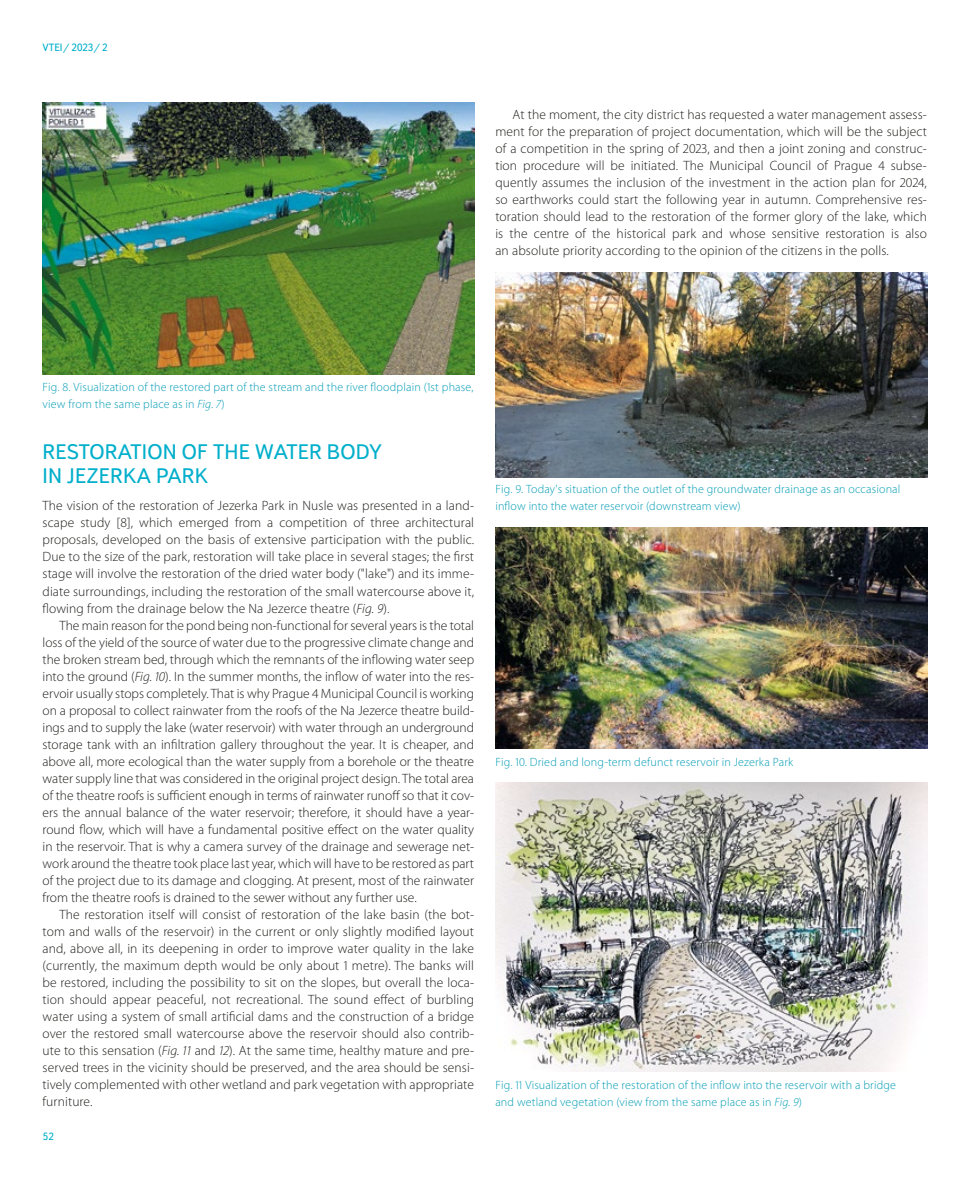
<style>
.page{position:relative;width:978px;height:1191px;background:#fff}
.page>*{position:absolute;margin:0;border:0;box-sizing:border-box;transform-origin:0 0}
.t1{font:21px/24px "Textbook New";letter-spacing:.01em;color:#00afcb}
.t2{font:300 13.5px/17px "Myriad Pro";letter-spacing:.01em;color:#1d1d1b;text-align:justify}
.t3{font:300 12px/17px "Myriad Pro";letter-spacing:.015em;color:#009cb4}
.t4{font:10.5px "Textbook New";color:#00afcb}
.s1{font-style:italic}
</style>
<div class="page">
<img style="left:43px;top:102px;width:431px;height:272px">
<img style="left:495px;top:272px;width:433px;height:205px">
<img style="left:495px;top:527px;width:432px;height:221px">
<img style="left:495px;top:782px;width:433px;height:289px">
<p class="t4" style="left:43px;top:41px;width:67px">VTEI/ 2023/ 2</p>
<p class="t2" style="left:495px;top:106px;width:433px;text-indent:17px">At the moment, the city district has requested a water management assess&shy;ment for the preparation of project documentation, which will be the subject of a competition in the spring of 2023, and then a joint zoning and construc&shy;tion procedure will be initiated. The Municipal Council of Prague 4 subse&shy;quently assumes the inclusion of the investment in the action plan for 2024, so earthworks could start the following year in autumn. Comprehensive res&shy;toration should lead to the restoration of the former glory of the lake, which is the centre of the historical park and whose sensitive restoration is also an absolute priority according to the opinion of the citizens in the polls.</p>
<p class="t3" style="left:43px;top:379px;width:433px">Fig. 8. Visualization of the restored part of the stream and the river floodplain (1st phase, view from the same place as in <span class="s1">Fig. 7</span>)</p>
<h1 class="t1" style="left:43px;top:440px;width:341px">RESTORATION OF THE WATER BODY<br>IN JEZERKA PARK</h1>
<p class="t2" style="left:43px;top:497px;width:433px">The vision of the restoration of Jezerka Park in Nusle was presented in a land&shy;scape study [8], which emerged from a competition of three architectural proposals, developed on the basis of extensive participation with the public.<br>Due to the size of the park, restoration will take place in several stages; the first stage will involve the restoration of the dried water body ("lake") and its imme&shy;diate surroundings, including the restoration of the small watercourse above it, flowing from the drainage below the Na Jezerce theatre (<span class="s1">Fig. 9</span>).</p>
<p class="t2" style="left:43px;top:616px;width:433px;text-indent:17px">The main reason for the pond being non-functional for several years is the total loss of the yield of the source of water due to the progressive climate change and the broken stream bed, through which the remnants of the inflowing water seep into the ground (<span class="s1">Fig. 10</span>). In the summer months, the inflow of water into the res&shy;ervoir usually stops completely. That is why Prague 4 Municipal Council is working on a proposal to collect rainwater from the roofs of the Na Jezerce theatre build&shy;ings and to supply the lake (water reservoir) with water through an underground storage tank with an infiltration gallery throughout the year. It is cheaper, and above all, more ecological than the water supply from a borehole or the theatre water supply line that was considered in the original project design. The total area of the theatre roofs is sufficient enough in terms of rainwater runoff so that it cov&shy;ers the annual balance of the water reservoir; therefore, it should have a year&shy;round flow, which will have a fundamental positive effect on the water quality in the reservoir. That is why a camera survey of the drainage and sewerage net&shy;work around the theatre took place last year, which will have to be restored as part of the project due to its damage and clogging. At present, most of the rainwater from the theatre roofs is drained to the sewer without any further use.</p>
<p class="t2" style="left:43px;top:905px;width:433px;text-indent:17px">The restoration itself will consist of restoration of the lake basin (the bot&shy;tom and walls of the reservoir) in the current or only slightly modified layout and, above all, in its deepening in order to improve water quality in the lake (currently, the maximum depth would be only about 1 metre). The banks will be restored, including the possibility to sit on the slopes, but overall the loca&shy;tion should appear peaceful, not recreational. The sound effect of burbling water using a system of small artificial dams and the construction of a bridge over the restored small watercourse above the reservoir should also contrib&shy;ute to this sensation (<span class="s1">Fig. 11</span> and <span class="s1">12</span>). At the same time, healthy mature and pre&shy;served trees in the vicinity should be preserved, and the area should be sensi&shy;tively complemented with other wetland and park vegetation with appropriate furniture.</p>
<p class="t4" style="left:43px;top:1130px;width:12px">52</p>
<p class="t3" style="left:495px;top:481px;width:407px">Fig. 9. Today's situation of the outlet of the groundwater drainage as an occasional inflow into the water reservoir (downstream view)</p>
<p class="t3" style="left:495px;top:753px;width:299px">Fig. 10. Dried and long-term defunct reservoir in Jezerka Park</p>
<p class="t3" style="left:495px;top:1076px;width:402px">Fig. 11 Visualization of the restoration of the inflow into the reservoir with a bridge and wetland vegetation (view from the same place as in <span class="s1">Fig. 9</span>)</p>
</div>
